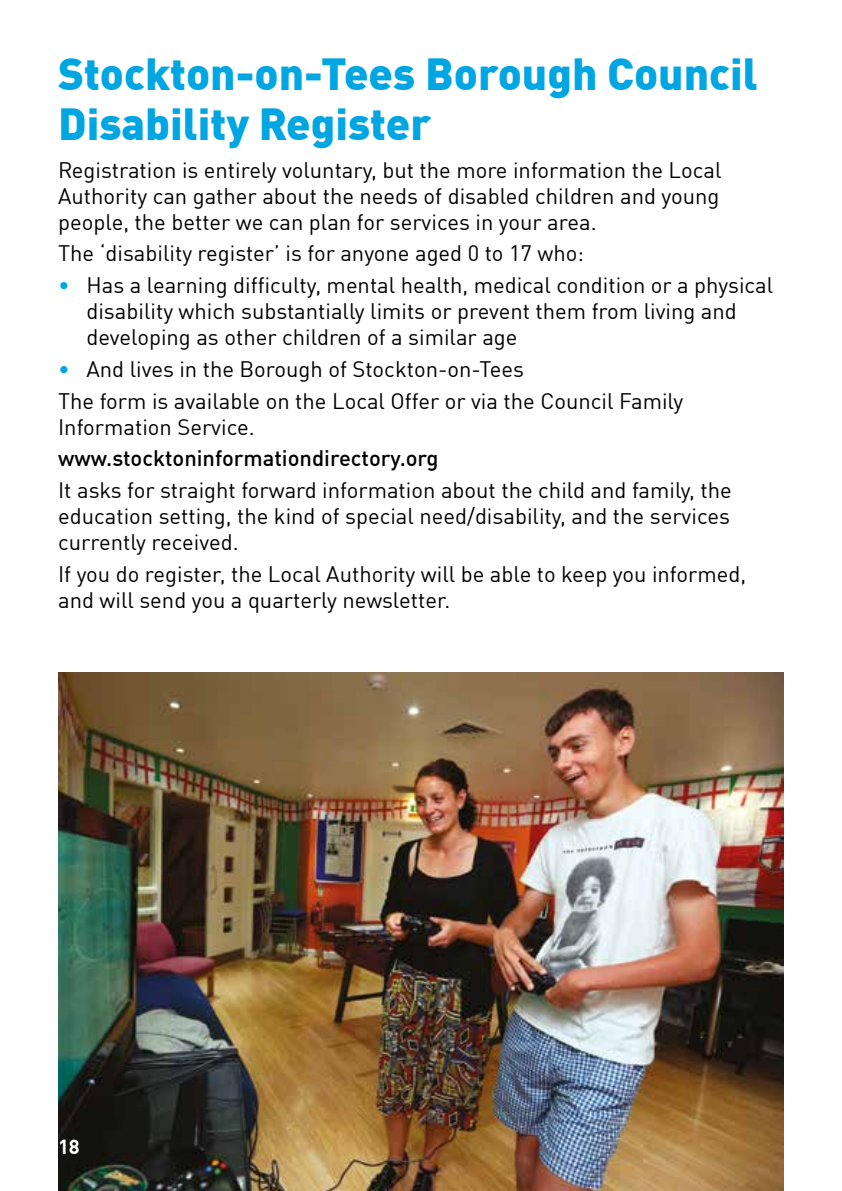
<style>
.page{position:relative;width:842px;height:1191px;background:#fff}
.page>*{position:absolute;margin:0;border:0;box-sizing:border-box;transform-origin:0 0}
.t1{font:900 44px/50px "DIN Offc";color:#00a6e2}
.t2{font:22px/26px "DIN Offc";color:#000}
.t3{font:500 22px "DIN Offc";color:#000}
.t4{font:700 20px "DIN Offc";color:#fff}
.s1{color:#00a6e2}
</style>
<div class="page">
<img style="left:58px;top:672px;width:726px;height:519px">
<h1 class="t1" style="left:58px;top:47px;width:701px">Stockton-on-Tees Borough Council<br>Disability Register</h1>
<p class="t2" style="left:58px;top:156px;width:665px;text-align:justify">Registration is entirely voluntary, but the more information the Local Authority can gather about the needs of disabled children and young people, the better we can plan for services in your area.</p>
<p class="t2" style="left:58px;top:240px;width:527px">The ‘disability register’ is for anyone aged 0 to 17 who:</p>
<p class="t2" style="left:86px;top:272px;width:688px;text-indent:-28px"><span class="s1">•</span> Has a learning difficulty, mental health, medical condition or a physical disability which substantially limits or prevent them from living and developing as other children of a similar age</p>
<p class="t2" style="left:58px;top:353px;width:627px;line-height:31.6px"><span class="s1">•</span> And lives in the Borough of Stockton-on-Tees<br>The form is available on the Local Offer or via the Council Family</p>
<p class="t2" style="left:58px;top:413px;width:198px">Information Service.</p>
<p class="t3" style="left:58px;top:444px;width:382px">www.stocktoninformationdirectory.org</p>
<p class="t2" style="left:58px;top:476px;width:675px;text-align:justify">It asks for straight forward information about the child and family, the education setting, the kind of special need/disability, and the services currently received.</p>
<p class="t2" style="left:58px;top:560px;width:690px">If you do register, the Local Authority will be able to keep you informed, and will send you a quarterly newsletter.</p>
<p class="t4" style="left:58px;top:1133px;width:23px">18</p>
</div>
